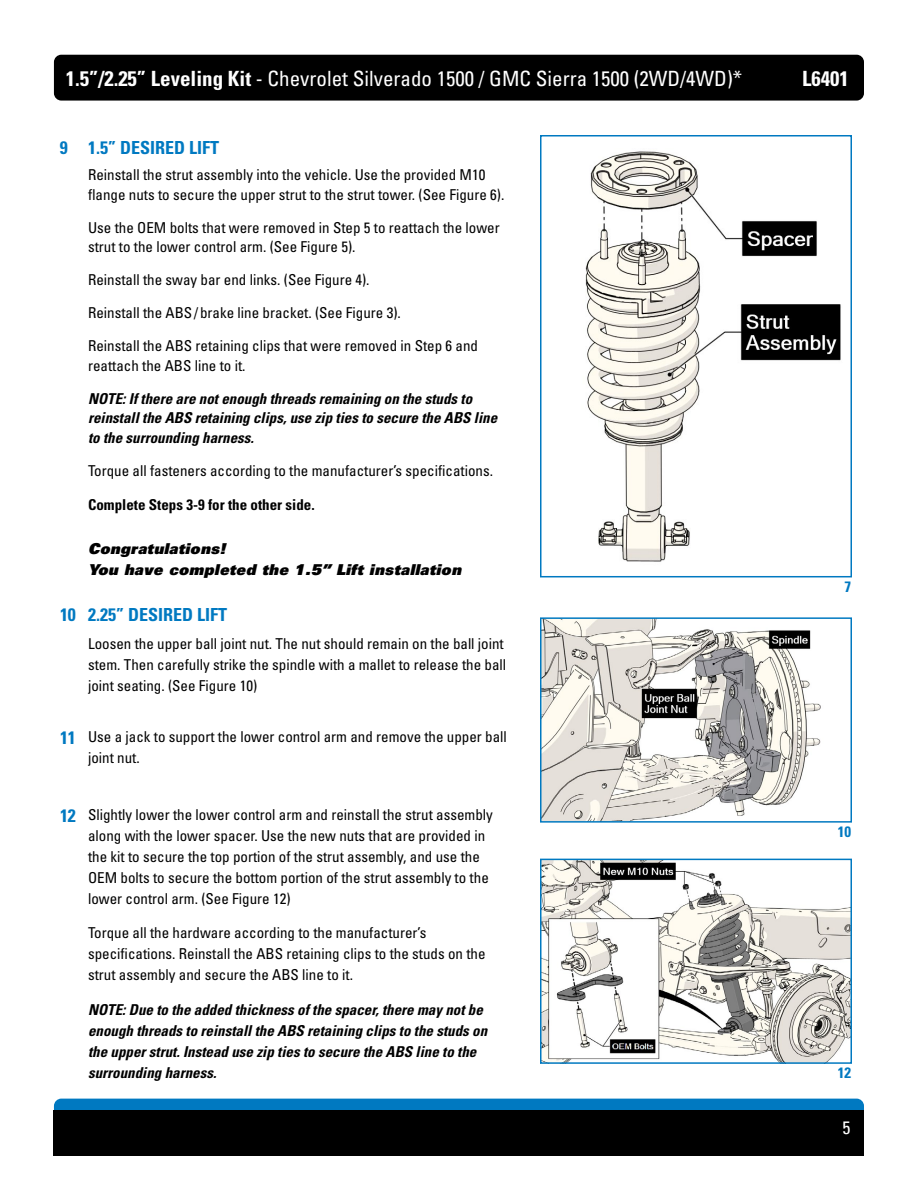
<style>
.page{position:relative;width:918px;height:1188px;background:#fff}
.page>*{position:absolute;margin:0;border:0;box-sizing:border-box;transform-origin:0 0}
.t1{font:condensed 21px "Univers LT Std";color:#fff}
.t2{font:700 condensed 21px "Univers LT Std";color:#fff}
.t3{font:700 condensed 18px "Univers LT Std";color:#0079c1}
.t4{font:condensed 18px "Univers LT Std";color:#fff}
.t5{font:condensed 15px/21px "Univers LT Std";color:#000}
.t6{font:italic 700 condensed 15px/21px "Univers LT Std";color:#000}
.t7{font:15px/21px "Univers LT Std X Black Obl";letter-spacing:.025em;color:#000}
.t8{font:700 condensed 15px "Univers LT Std";color:#000}
.t9{font:700 condensed 15px "Univers LT Std";color:#0079c1}
.s1{font-weight:700}
.s2{font-weight:700;font-size:18px;color:#0079c1}
</style>
<div class="page">
<div style="left:54px;top:55px;width:810px;height:46px;background:#000;border-radius:7px"></div>
<div style="left:54px;top:1099px;width:810px;height:45px;background:#0079c1;border-radius:7px"></div>
<div style="left:54px;top:1110px;width:810px;height:46px;background:#000"></div>
<img style="left:543px;top:620px;width:278px;height:200px">
<div style="left:540px;top:617px;width:312px;height:206px;border:2px solid #0079c1"></div>
<img style="left:585px;top:151px;width:256px;height:411px">
<div style="left:540px;top:135px;width:312px;height:442px;border:2px solid #0079c1"></div>
<img style="left:543px;top:862px;width:306px;height:199px">
<div style="left:540px;top:859px;width:312px;height:205px;border:2px solid #0079c1"></div>
<h1 class="t1" style="left:66px;top:65px;width:678px"><span class="s1">1.5”/2.25” Leveling Kit</span> - Chevrolet Silverado 1500 / GMC Sierra 1500 (2WD/4WD)*</h1>
<h1 class="t2" style="left:802px;top:65px;width:48px">L6401</h1>
<p class="t3" style="left:60px;top:137px;width:161px">9 1.5” DESIRED LIFT</p>
<p class="t5" style="left:88px;top:165px;width:418px;line-height:19.5px">Reinstall the strut assembly into the vehicle. Use the provided M10 flange nuts to secure the upper strut to the strut tower. (See Figure 6).</p>
<p class="t5" style="left:88px;top:217px;width:413px;line-height:19.5px">Use the OEM bolts that were removed in Step 5 to reattach the lower strut to the lower control arm. (See Figure 5).</p>
<p class="t5" style="left:88px;top:269px;width:283px">Reinstall the sway bar end links. (See Figure 4).</p>
<p class="t5" style="left:88px;top:302px;width:314px">Reinstall the ABS/brake line bracket. (See Figure 3).</p>
<p class="t5" style="left:88px;top:336px;width:391px;line-height:19.5px">Reinstall the ABS retaining clips that were removed in Step 6 and reattach the ABS line to it.</p>
<p class="t6" style="left:88px;top:389px;width:411px;line-height:19.5px">NOTE: If there are not enough threads remaining on the studs to reinstall the ABS retaining clips, use zip ties to secure the ABS line to the surrounding harness.</p>
<p class="t5" style="left:88px;top:460px;width:406px">Torque all fasteners according to the manufacturer’s specifications.</p>
<p class="t8" style="left:88px;top:496px;width:228px">Complete Steps 3-9 for the other side.</p>
<p class="t7" style="left:88px;top:538px;width:375px">Congratulations!<br>You have completed the 1.5” Lift installation</p>
<p class="t3" style="left:60px;top:604px;width:169px">10 2.25” DESIRED LIFT</p>
<p class="t5" style="left:88px;top:633px;width:420px">Loosen the upper ball joint nut. The nut should remain on the ball joint stem. Then carefully strike the spindle with a mallet to release the ball joint seating. (See Figure 10)</p>
<p class="t5" style="left:88px;top:725px;width:420px;text-indent:-28px"><span class="s2">11</span> Use a jack to support the lower control arm and remove the upper ball joint nut.</p>
<p class="t5" style="left:88px;top:804px;width:406px;text-indent:-28px"><span class="s2">12</span> Slightly lower the lower control arm and reinstall the strut assembly along with the lower spacer. Use the new nuts that are provided in the kit to secure the top portion of the strut assembly, and use the OEM bolts to secure the bottom portion of the strut assembly to the lower control arm. (See Figure 12)</p>
<p class="t5" style="left:88px;top:922px;width:399px">Torque all the hardware according to the manufacturer’s specifications. Reinstall the ABS retaining clips to the studs on the strut assembly and secure the ABS line to it.</p>
<p class="t6" style="left:88px;top:999px;width:401px">NOTE: Due to the added thickness of the spacer, there may not be enough threads to reinstall the ABS retaining clips to the studs on the upper strut. Instead use zip ties to secure the ABS line to the surrounding harness.</p>
<p class="t9" style="left:845px;top:577px;width:8px">7</p>
<p class="t9" style="left:838px;top:823px;width:15px">10</p>
<p class="t9" style="left:838px;top:1064px;width:15px">12</p>
<p class="t4" style="left:843px;top:1116px;width:9px">5</p>
</div>
